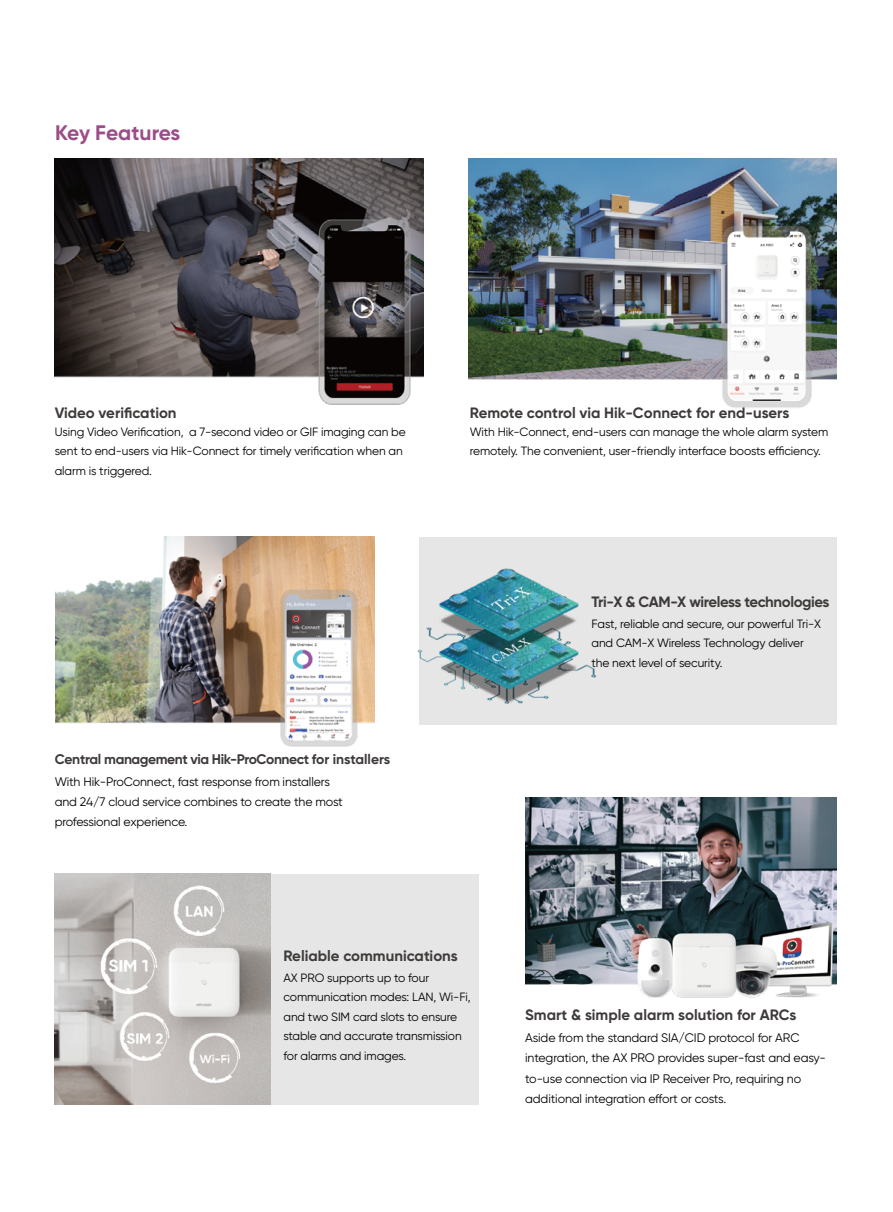
<style>
.page{position:relative;width:893px;height:1212px;background:#fff}
.page>*{position:absolute;margin:0;border:0;box-sizing:border-box;transform-origin:0 0}
.t1{font:700 21px "Gilroy";letter-spacing:-.005em;color:#9c4c89}
.t2{font:700 15px "Gilroy";color:#3e3a39}
.t3{font:700 15px "Gilroy";letter-spacing:-.025em;color:#3e3a39}
.t4{font:700 13.95px "Gilroy";letter-spacing:-.03em;color:#3e3a39}
.t5{font:12.3px/20.1px "Gilroy";letter-spacing:-.01em;color:#000}
.t6{font:12px/19.5px "Gilroy";letter-spacing:-.01em;color:#000}
</style>
<div class="page">
<img style="left:55px;top:158px;width:368px;height:247px">
<img style="left:468px;top:158px;width:369px;height:250px">
<img style="left:525px;top:798px;width:312px;height:200px">
<img style="left:54px;top:874px;width:217px;height:230px">
<div style="left:419px;top:537px;width:418px;height:188px;background:#e6e6e6"></div>
<div style="left:271px;top:874px;width:207px;height:230px;background:#e6e6e6"></div>
<img style="left:417px;top:568px;width:180px;height:136px">
<img style="left:55px;top:537px;width:320px;height:210px">
<h1 class="t1" style="left:55px;top:119px;width:127px">Key Features</h1>
<p class="t2" style="left:55px;top:403px;width:123px">Video verification</p>
<p class="t6" style="left:55px;top:421px;width:352px">Using Video Verification, a 7-second video or GIF imaging can be sent to end-users via Hik-Connect for timely verification when an alarm is triggered.</p>
<p class="t4" style="left:55px;top:751px;width:337px">Central management via Hik-ProConnect for installers</p>
<p class="t5" style="left:55px;top:771px;width:290px">With Hik-ProConnect, fast response from installers and 24/7 cloud service combines to create the most professional experience.</p>
<p class="t2" style="left:470px;top:403px;width:321px">Remote control via Hik-Connect for end-users</p>
<p class="t6" style="left:470px;top:421px;width:360px">With Hik-Connect, end-users can manage the whole alarm system remotely. The convenient, user-friendly interface boosts efficiency.</p>
<p class="t3" style="left:591px;top:592px;width:240px">Tri-X &amp; CAM-X wireless technologies</p>
<p class="t6" style="left:591px;top:614px;width:231px">Fast, reliable and secure, our powerful Tri-X and CAM-X Wireless Technology deliver the next level of security.</p>
<p class="t2" style="left:283px;top:946px;width:176px">Reliable communications</p>
<p class="t6" style="left:283px;top:968px;width:189px">AX PRO supports up to four communication modes: LAN, Wi-Fi, and two SIM card slots to ensure stable and accurate transmission for alarms and images.</p>
<p class="t2" style="left:525px;top:1005px;width:273px">Smart &amp; simple alarm solution for ARCs</p>
<p class="t5" style="left:525px;top:1028px;width:302px">Aside from the standard SIA/CID protocol for ARC integration, the AX PRO provides super-fast and easy&shy;to-use connection via IP Receiver Pro, requiring no additional integration effort or costs.</p>
</div>
